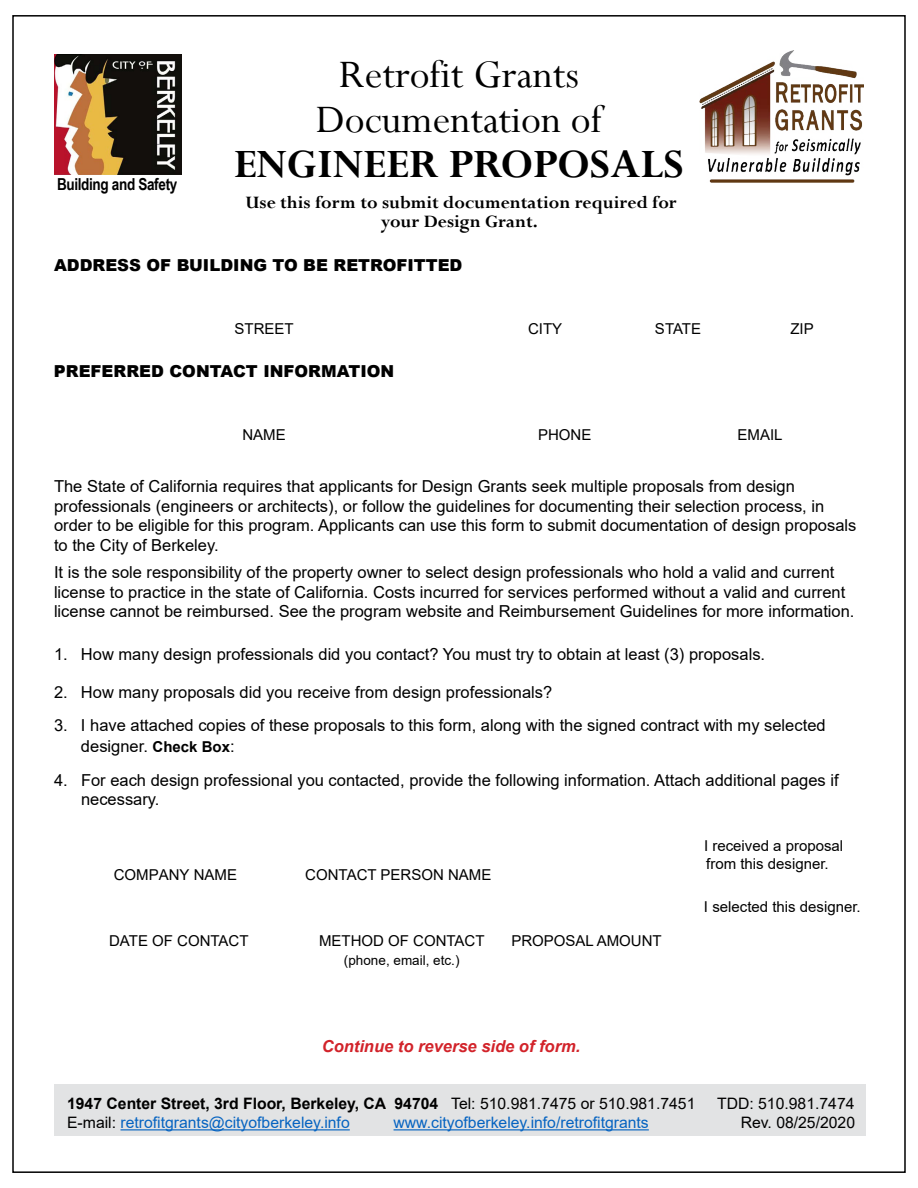
<style>
.page{position:relative;width:918px;height:1188px;background:#fff}
.page>*{position:absolute;margin:0;border:0;box-sizing:border-box;transform-origin:0 0}
.t1{font:700 45px "Perpetua";color:#000}
.t2{font:43.5px/45px "Perpetua";color:#000;text-align:center}
.t3{font:700 19.5px/19.5px "Perpetua";color:#000;text-align:center}
.t4{font:16.5px/19.8px "Arial";color:#000}
.t5{font:900 16.5px "Arial";color:#000}
.t6{font:italic 700 16.5px "Arial";color:#d2232a}
.t7{font:700 16.5px "Arial Narrow";letter-spacing:-.02em;color:#000}
.t8{font:15.75px "Arial";color:#0563c1}
.t9{font:700 15.75px "Arial";color:#000}
.t10{font:15.75px "Arial";color:#000}
.t11{font:15px/18px "Arial";color:#000}
.t12{font:13.5px "Arial";color:#000}
.s1{font-weight:700;font-size:15px}
.s2{font-weight:400}
.s3{color:#000}
</style>
<div class="page">
<img style="left:54px;top:54px;width:127px;height:121px">
<img style="left:700px;top:51px;width:164px;height:131px">
<div style="left:54px;top:1084px;width:811px;height:51px;background:#e2e3e4"></div>
<hr style="left:121px;top:1129px;width:229px;height:1px;background:#0563c1">
<hr style="left:394px;top:1129px;width:255px;height:1px;background:#0563c1">
<h2 class="t2" style="left:316px;top:51px;width:288px">Retrofit Grants<br>Documentation of</h2>
<h1 class="t1" style="left:234px;top:136px;width:452px">ENGINEER PROPOSALS</h1>
<p class="t3" style="left:246px;top:192px;width:433px">Use this form to submit documentation required for your Design Grant.</p>
<p class="t5" style="left:54px;top:253px;width:410px">ADDRESS OF BUILDING TO BE RETROFITTED</p>
<p class="t7" style="left:57px;top:171px;width:122px">Building and Safety</p>
<p class="t11" style="left:235px;top:320px;width:61px">STREET</p>
<p class="t11" style="left:528px;top:320px;width:36px">CITY</p>
<p class="t11" style="left:655px;top:320px;width:48px">STATE</p>
<p class="t11" style="left:790px;top:320px;width:25px">ZIP</p>
<p class="t5" style="left:54px;top:359px;width:342px">PREFERRED CONTACT INFORMATION</p>
<p class="t11" style="left:242px;top:425px;width:45px">NAME</p>
<p class="t11" style="left:538px;top:425px;width:55px">PHONE</p>
<p class="t11" style="left:738px;top:425px;width:47px">EMAIL</p>
<p class="t4" style="left:54px;top:476px;width:804px">The State of California requires that applicants for Design Grants seek multiple proposals from design professionals (engineers or architects), or follow the guidelines for documenting their selection process, in order to be eligible for this program. Applicants can use this form to submit documentation of design proposals to the City of Berkeley.</p>
<p class="t4" style="left:54px;top:562px;width:802px">It is the sole responsibility of the property owner to select design professionals who hold a valid and current license to practice in the state of California. Costs incurred for services performed without a valid and current license cannot be reimbursed. See the program website and Reimbursement Guidelines for more information.</p>
<p class="t4" style="left:54px;top:644px;width:713px">1. How many design professionals did you contact? You must try to obtain at least (3) proposals.</p>
<p class="t4" style="left:54px;top:682px;width:500px">2. How many proposals did you receive from design professionals?</p>
<p class="t4" style="left:81px;top:714px;width:746px;line-height:21.3px;text-indent:-27px">3. I have attached copies of these proposals to this form, along with the signed contract with my selected designer. <span class="s1">Check Box</span>:</p>
<p class="t4" style="left:81px;top:770px;width:759px;text-indent:-27px">4. For each design professional you contacted, provide the following information. Attach additional pages if necessary.</p>
<p class="t11" style="left:704px;top:837px;width:141px">I received a proposal from this designer.</p>
<p class="t11" style="left:114px;top:866px;width:125px">COMPANY NAME</p>
<p class="t11" style="left:305px;top:866px;width:188px">CONTACT PERSON NAME</p>
<p class="t11" style="left:704px;top:898px;width:158px">I selected this designer.</p>
<p class="t11" style="left:109px;top:932px;width:141px">DATE OF CONTACT</p>
<p class="t11" style="left:319px;top:932px;width:167px">METHOD OF CONTACT</p>
<p class="t12" style="left:344px;top:951px;width:117px">(phone, email, etc.)</p>
<p class="t11" style="left:511px;top:932px;width:152px">PROPOSAL AMOUNT</p>
<p class="t6" style="left:322px;top:1035px;width:260px">Continue to reverse side of form.</p>
<p class="t9" style="left:67px;top:1093px;width:630px">1947 Center Street, 3rd Floor, Berkeley, CA 94704 <span class="s2">Tel: 510.981.7475 or 510.981.7451</span></p>
<p class="t10" style="left:717px;top:1093px;width:139px">TDD: 510.981.7474</p>
<p class="t8" style="left:67px;top:1112px;width:284px"><span class="s3">E-mail:</span> retrofitgrants@cityofberkeley.info</p>
<p class="t8" style="left:394px;top:1112px;width:257px">www.cityofberkeley.info/retrofitgrants</p>
<p class="t10" style="left:741px;top:1112px;width:116px">Rev. 08/25/2020</p>
</div>
